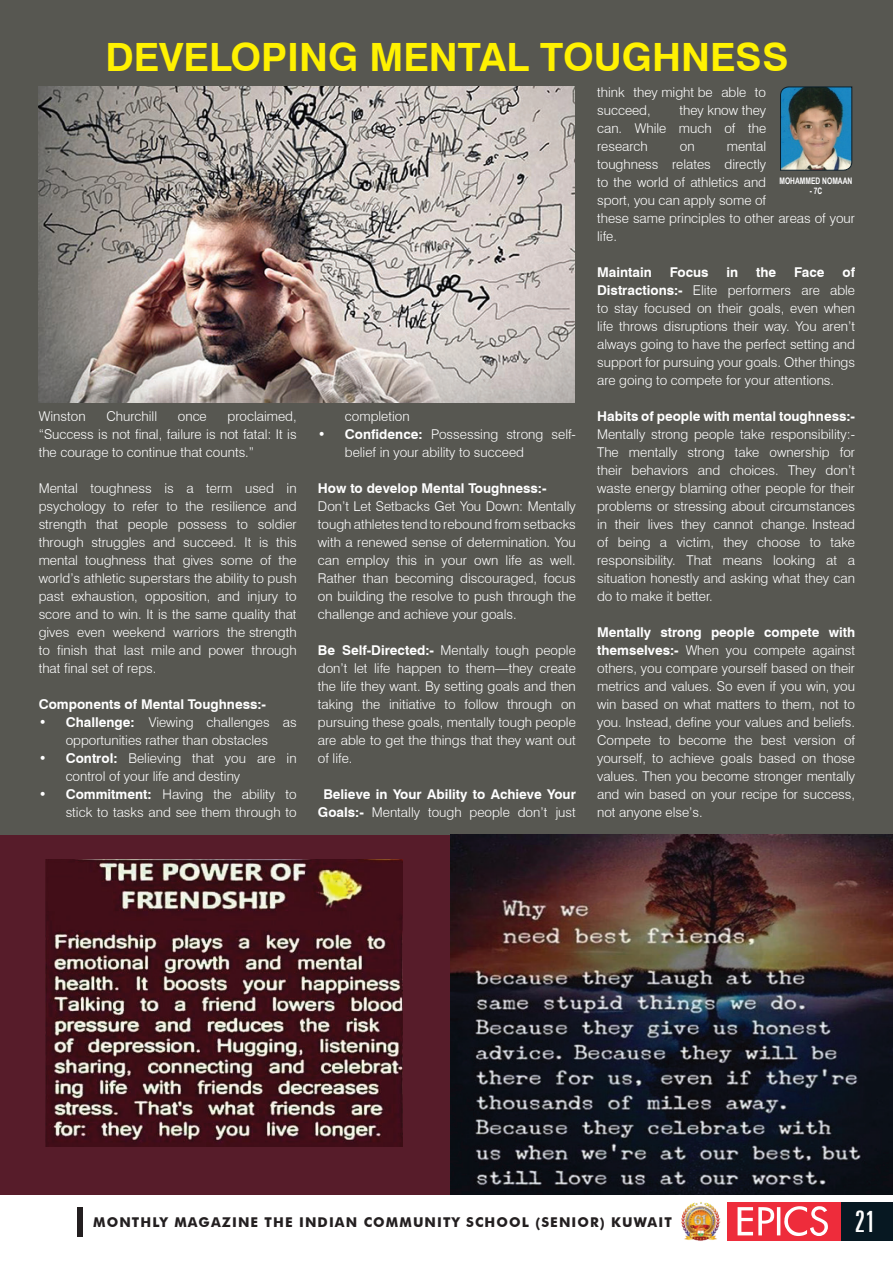
<style>
.page{position:relative;width:893px;height:1263px;background:#fff}
.page>*{position:absolute;margin:0;border:0;box-sizing:border-box;transform-origin:0 0}
.t1{font:700 39px "Swiss 721 BT";color:#fff101}
.t2{font:extra-condensed 30px "Zurich BT";color:#fff}
.t3{font:300 13.5px/18px "Swiss 721 BT";color:#fff;text-align:justify}
.t4{font:700 13.5px/18px "Swiss 721 BT";color:#fff;text-align:center}
.t5{font:700 13.5px "Futura BT";letter-spacing:.08em;color:#231f20}
.t6{font:700 9px "Arial Narrow";color:#fff;scale:.91 1}
.s1{font-weight:700}
.s2{font-weight:300}
</style>
<div class="page">
<div style="left:0;top:834px;width:451px;height:360px;background:#571c2a"></div>
<div style="left:0;top:0;width:893px;height:835px;background:#575751"></div>
<img style="left:780px;top:86px;width:72px;height:85px">
<img style="left:38px;top:87px;width:536px;height:316px">
<img style="left:45px;top:860px;width:358px;height:286px">
<img style="left:451px;top:834px;width:442px;height:361px">
<div style="left:840px;top:1202px;width:53px;height:39px;background:#071822"></div>
<div style="left:727px;top:1202px;width:113px;height:39px;background:#ee2c3b"></div>
<svg style="left:738px;top:1206px;width:90px;height:30px"></svg>
<div style="left:77px;top:1207px;width:5px;height:29px;background:#231f20"></div>
<img style="left:681px;top:1202px;width:40px;height:39px">
<h1 class="t1" style="left:105px;top:33px;width:684px">DEVELOPING MENTAL TOUGHNESS</h1>
<p class="t3" style="left:39px;top:407px;width:48px">Winston</p>
<p class="t3" style="left:106px;top:407px;width:52px">Churchill</p>
<p class="t3" style="left:178px;top:407px;width:30px">once</p>
<p class="t3" style="left:39px;top:407px;width:259px;text-indent:189px">proclaimed, “Success is not final, failure is not fatal: It is the courage to continue that counts.”</p>
<p class="t3" style="left:39px;top:479px;width:259px">Mental toughness is a term used in psychology to refer to the resilience and strength that people possess to soldier through struggles and succeed. It is this mental toughness that gives some of the world’s athletic superstars the ability to push past exhaustion, opposition, and injury to score and to win. It is the same quality that gives even weekend warriors the strength to finish that last mile and power through that final set of reps.</p>
<p class="t4" style="left:39px;top:695px;width:229px">Components of Mental Toughness:-</p>
<p class="t3" style="left:39px;top:713px;width:259px;text-align:center"><span class="s1">• Challenge:</span> Viewing challenges as opportunities rather than obstacles</p>
<p class="t3" style="left:66px;top:749px;width:232px;text-indent:-27px"><span class="s1">• Control:</span> Believing that you are in control of your life and destiny</p>
<p class="t3" style="left:39px;top:785px;width:259px;text-align:right"><span class="s1">• Commitment:</span> Having the ability to stick to tasks and see them through to</p>
<p class="t3" style="left:345px;top:407px;width:66px">completion</p>
<p class="t3" style="left:345px;top:425px;width:232px;text-indent:-27px"><span class="s1">• Confidence:</span> Possessing strong self&shy;belief in your ability to succeed</p>
<p class="t4" style="left:318px;top:479px;width:230px">How to develop Mental Toughness:-</p>
<p class="t3" style="left:318px;top:497px;width:259px">Don’t Let Setbacks Get You Down: Mentally tough athletes tend to rebound from setbacks with a renewed sense of determination. You can employ this in your own life as well.<br>Rather than becoming discouraged, focus on building the resolve to push through the challenge and achieve your goals.</p>
<p class="t3" style="left:318px;top:641px;width:259px"><span class="s1">Be Self-Directed:-</span> Mentally tough people don’t let life happen to them—they create the life they want. By setting goals and then taking the initiative to follow through on pursuing these goals, mentally tough people are able to get the things that they want out of life.</p>
<p class="t4" style="left:318px;top:785px;width:259px">Believe in Your Ability to Achieve Your<br>Goals:- <span class="s2">Mentally tough people don’t just</span></p>
<p class="t3" style="left:597px;top:83px;width:171px">think they might be able to succeed,</p>
<p class="t3" style="left:597px;top:101px;width:171px;text-indent:82px">they know they can. While much of the research</p>
<p class="t3" style="left:597px;top:137px;width:259px;text-align:left;text-indent:130px">mental<br>toughness relates directly<br>to the world of athletics and<br>sport, you can apply some of<br>these same principles to other areas of your life.</p>
<p class="t4" style="left:597px;top:263px;width:56px">Maintain</p>
<p class="t4" style="left:670px;top:263px;width:40px">Focus</p>
<p class="t4" style="left:726px;top:263px;width:13px">in</p>
<p class="t4" style="left:756px;top:263px;width:22px">the</p>
<p class="t4" style="left:794px;top:263px;width:32px">Face</p>
<p class="t3" style="left:680px;top:137px;width:16px">on</p>
<p class="t6" style="left:779px;top:174px;width:82px">MOHAMMED NOMAAN</p>
<p class="t6" style="left:810px;top:184px;width:15px">- 7C</p>
<p class="t3" style="left:597px;top:263px;width:259px;text-indent:245px"><span class="s1">of Distractions:-</span> Elite performers are able to stay focused on their goals, even when life throws disruptions their way. You aren’t always going to have the perfect setting and support for pursuing your goals. Other things are going to compete for your attentions.</p>
<p class="t4" style="left:597px;top:407px;width:259px">Habits of people with mental toughness:-</p>
<p class="t3" style="left:597px;top:425px;width:259px">Mentally strong people take responsibility:- The mentally strong take ownership for their behaviors and choices. They don’t waste energy blaming other people for their problems or stressing about circumstances in their lives they cannot change. Instead of being a victim, they choose to take responsibility. That means looking at a situation honestly and asking what they can do to make it better.</p>
<p class="t3" style="left:597px;top:623px;width:259px"><span class="s1">Mentally strong people compete with themselves:-</span> When you compete against others, you compare yourself based on their metrics and values. So even if you win, you win based on what matters to them, not to you. Instead, define your values and beliefs.<br>Compete to become the best version of yourself, to achieve goals based on those values. Then you become stronger mentally and win based on your recipe for success, not anyone else’s.</p>
<p class="t5" style="left:93px;top:1214px;width:580px">MONTHLY MAGAZINE THE INDIAN COMMUNITY SCHOOL (SENIOR) KUWAIT</p>
<h2 class="t2" style="left:855px;top:1204px;width:23px">21</h2>
</div>
